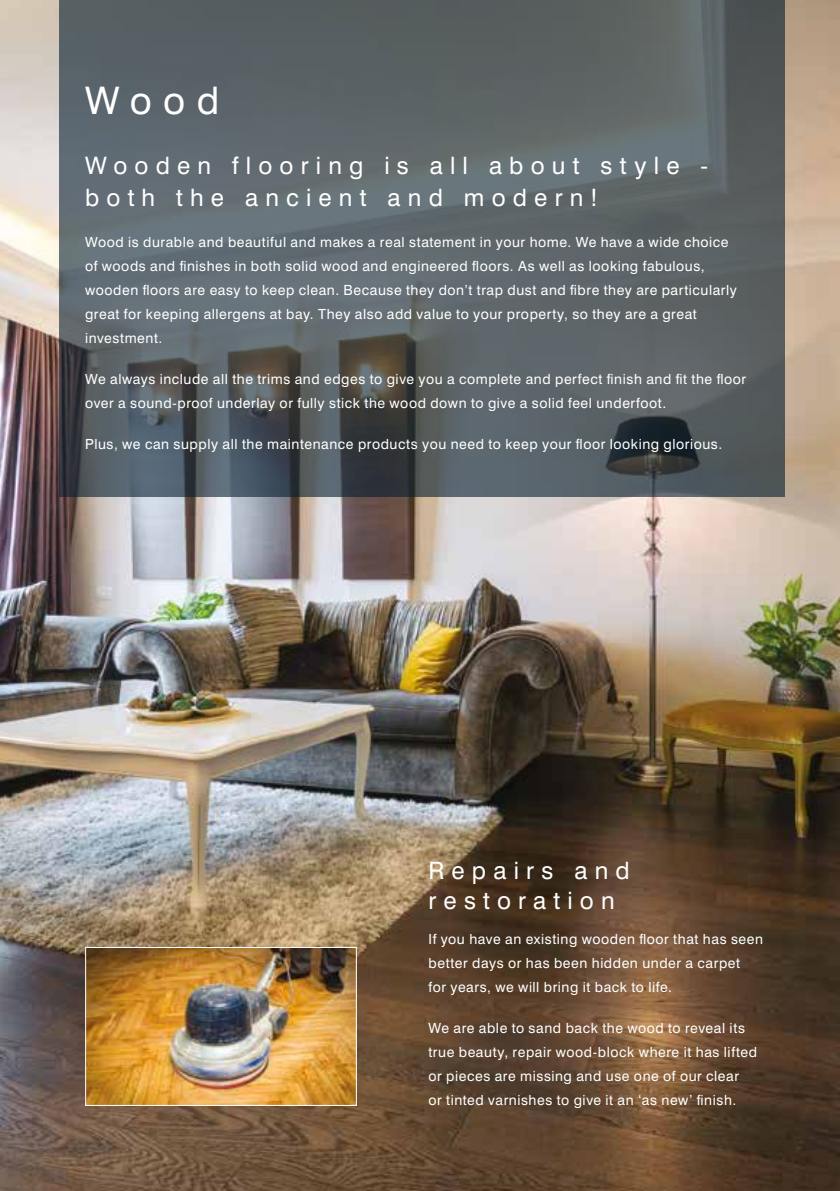
<style>
.page{position:relative;width:840px;height:1191px;background:#fff}
.page>*{position:absolute;margin:0;border:0;box-sizing:border-box;transform-origin:0 0}
.t1{font:38px "Swiss 721 BT";color:#fff}
.t2{font:24px/30px "Swiss 721 BT";letter-spacing:.3em;color:#fff}
.t3{font:14px/24px "Swiss 721 BT";letter-spacing:.04em;color:#fff}
</style>
<div class="page">
<img style="left:0;top:0;width:839px;height:1191px">
<svg style="left:60px;top:0;width:724px;height:496px;fill:#5c6569"></svg>
<img style="left:87px;top:949px;width:267px;height:155px">
<div style="left:85px;top:947px;width:271px;height:159px;border:1px solid #fff"></div>
<h1 class="t1" style="left:85px;top:77px;width:135px">Wood</h1>
<h2 class="t2" style="left:85px;top:150px;width:624px;line-height:32px">Wooden flooring is all about style - both the ancient and modern!</h2>
<p class="t3" style="left:85px;top:230px;width:653px">Wood is durable and beautiful and makes a real statement in your home. We have a wide choice of woods and finishes in both solid wood and engineered floors. As well as looking fabulous, wooden floors are easy to keep clean. Because they don’t trap dust and fibre they are particularly great for keeping allergens at bay. They also add value to your property, so they are a great investment.</p>
<p class="t3" style="left:85px;top:367px;width:662px">We always include all the trims and edges to give you a complete and perfect finish and fit the floor over a sound-proof underlay or fully stick the wood down to give a solid feel underfoot.</p>
<p class="t3" style="left:85px;top:432px;width:638px">Plus, we can supply all the maintenance products you need to keep your floor looking glorious.</p>
<h2 class="t2" style="left:428px;top:855px;width:203px">Repairs and restoration</h2>
<p class="t3" style="left:428px;top:927px;width:336px">If you have an existing wooden floor that has seen better days or has been hidden under a carpet<br>for years, we will bring it back to life.</p>
<p class="t3" style="left:428px;top:1016px;width:330px">We are able to sand back the wood to reveal its true beauty, repair wood-block where it has lifted or pieces are missing and use one of our clear<br>or tinted varnishes to give it an ‘as new’ finish.</p>
</div>
